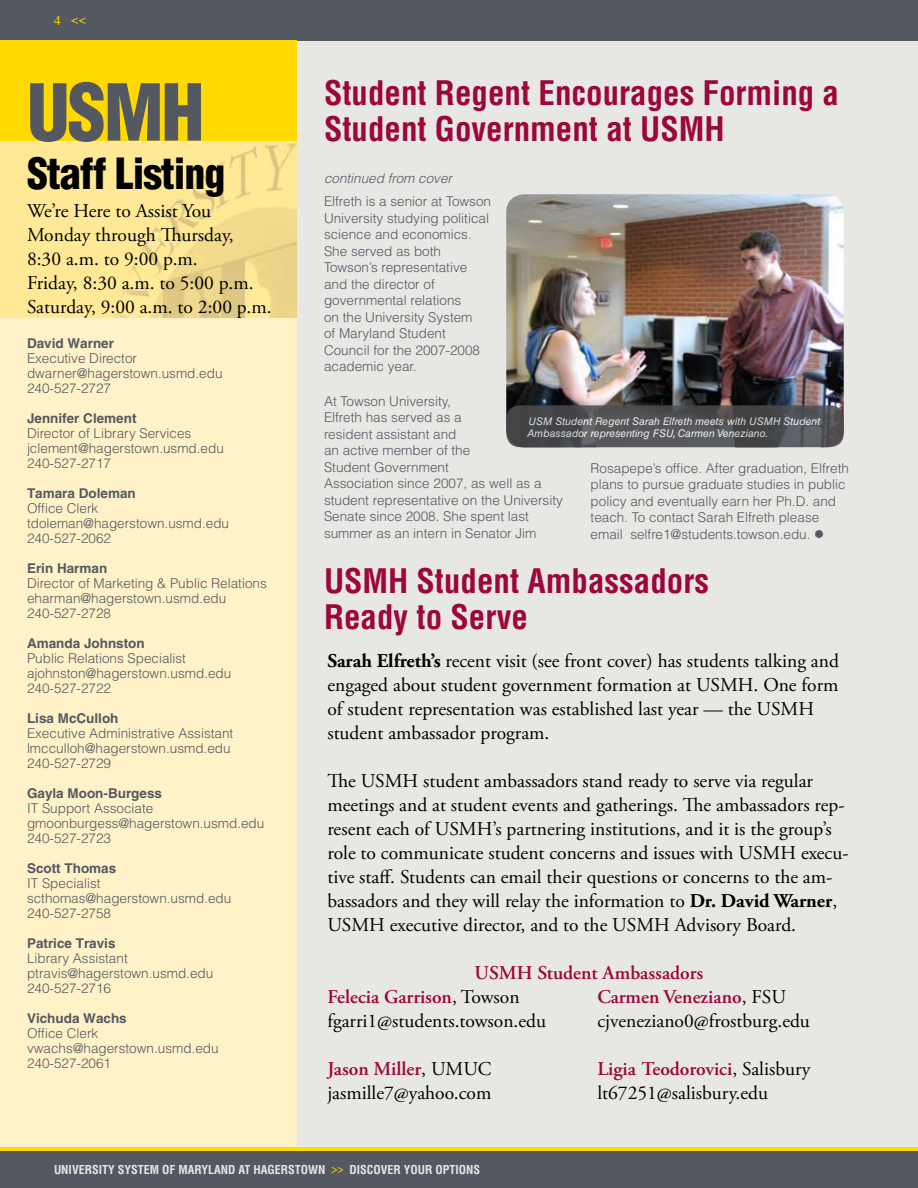
<style>
.page{position:relative;width:918px;height:1188px;background:#fff}
.page>*{position:absolute;margin:0;border:0;box-sizing:border-box;transform-origin:0 0}
.t1{font:900 condensed 76.5px "Helvetica";color:#545861}
.t2{font:900 condensed 42px "Helvetica";letter-spacing:-.025em;color:#000}
.t3{font:700 condensed 33px/36px "Helvetica LT Std";color:#9d063b}
.t4{font:19.5px/24px "Adobe Garamond Pro";color:#000}
.t5{font:600 19.5px/24px "Adobe Garamond Pro";color:#9d063b}
.t6{font:300 13.5px/16.5px "Helvetica";color:#545861}
.t7{font:700 13.5px "Helvetica";color:#545861}
.t8{font:italic 300 13.5px "Helvetica";color:#545861}
.t9{font:13.5px "Times";color:#ffd900}
.t10{font:700 condensed 12px "Helvetica LT Std";color:#e7e7e4}
.t11{font:italic 10.5px/12px "Helvetica LT Std";color:#fff}
.s1{font-weight:700}
.s2{font-weight:400;color:#000}
.s3{font-family:"Helvetica";font-weight:400;color:#ffd900}
</style>
<div class="page">
<div style="left:297px;top:40px;width:621px;height:1108px;background:#e7e7e4"></div>
<div style="left:0;top:0;width:918px;height:40px;background:#545861"></div>
<div style="left:0;top:317px;width:297px;height:831px;background:#fff2c8"></div>
<div style="left:0;top:40px;width:297px;height:102px;background:#ffd900"></div>
<img style="left:0;top:142px;width:297px;height:175px">
<div style="left:0;top:1151px;width:918px;height:37px;background:#545861"></div>
<hr style="left:0;top:1148px;width:918px;height:3px;background:#ffd900">
<img style="left:506px;top:194px;width:338px;height:253px">
<svg style="left:506px;top:405px;width:338px;height:42px;background:#4e4f52"></svg>
<p class="t9" style="left:54px;top:7px;width:34px">4 &lt;&lt;</p>
<h3 class="t3" style="left:324px;top:74px;width:517px">Student Regent Encourages Forming a<br>Student Government at USMH</h3>
<h1 class="t1" style="left:27px;top:65px;width:179px">USMH</h1>
<h2 class="t2" style="left:27px;top:147px;width:200px">Staff Listing</h2>
<h3 class="t4" style="left:27px;top:199px;width:246px">We’re Here to Assist You<br>Monday through Thursday,<br>8:30 a.m. to 9:00 p.m.<br>Friday, 8:30 a.m. to 5:00 p.m.<br>Saturday, 9:00 a.m. to 2:00 p.m.</h3>
<p class="t6" style="left:324px;top:193px;width:169px">Elfreth is a senior at Towson<br>University studying political science and economics.<br>She served as both<br>Towson’s representative and the director of governmental relations<br>on the University System<br>of Maryland Student<br>Council for the 2007-2008 academic year.</p>
<p class="t6" style="left:324px;top:392px;width:240px">At Towson University,<br>Elfreth has served as a<br>resident assistant and<br>an active member of the<br>Student Government<br>Association since 2007, as well as a student representative on the University<br>Senate since 2008. She spent last summer as an intern in Senator Jim</p>
<p class="t8" style="left:324px;top:169px;width:130px">continued from cover</p>
<p class="t7" style="left:27px;top:335px;width:89px">David Warner</p>
<p class="t6" style="left:27px;top:350px;width:197px;line-height:15px">Executive Director dwarner@hagerstown.usmd.edu<br>240-527-2727</p>
<p class="t7" style="left:27px;top:410px;width:111px">Jennifer Clement</p>
<p class="t6" style="left:27px;top:425px;width:198px;line-height:15px">Director of Library Services jclement@hagerstown.usmd.edu<br>240-527-2717</p>
<p class="t7" style="left:27px;top:485px;width:110px">Tamara Doleman</p>
<p class="t6" style="left:27px;top:500px;width:204px;line-height:15px">Office Clerk tdoleman@hagerstown.usmd.edu<br>240-527-2062</p>
<p class="t7" style="left:27px;top:560px;width:82px">Erin Harman</p>
<p class="t6" style="left:27px;top:575px;width:241px;line-height:15px">Director of Marketing &amp; Public Relations eharman@hagerstown.usmd.edu<br>240-527-2728</p>
<p class="t7" style="left:27px;top:635px;width:119px">Amanda Johnston</p>
<p class="t6" style="left:27px;top:650px;width:206px;line-height:15px">Public Relations Specialist ajohnston@hagerstown.usmd.edu<br>240-527-2722</p>
<p class="t7" style="left:27px;top:710px;width:93px">Lisa McCulloh</p>
<p class="t6" style="left:27px;top:725px;width:208px;line-height:15px">Executive Administrative Assistant lmcculloh@hagerstown.usmd.edu<br>240-527-2729</p>
<p class="t7" style="left:27px;top:785px;width:137px">Gayla Moon-Burgess</p>
<p class="t6" style="left:27px;top:800px;width:239px;line-height:15px">IT Support Associate gmoonburgess@hagerstown.usmd.edu<br>240-527-2723</p>
<p class="t7" style="left:27px;top:860px;width:91px">Scott Thomas</p>
<p class="t6" style="left:27px;top:875px;width:206px;line-height:15px">IT Specialist scthomas@hagerstown.usmd.edu<br>240-527-2758</p>
<p class="t7" style="left:27px;top:935px;width:90px">Patrice Travis</p>
<p class="t6" style="left:27px;top:950px;width:188px;line-height:15px">Library Assistant ptravis@hagerstown.usmd.edu<br>240-527-2716</p>
<p class="t7" style="left:27px;top:1010px;width:101px">Vichuda Wachs</p>
<p class="t6" style="left:27px;top:1025px;width:193px;line-height:15px">Office Clerk vwachs@hagerstown.usmd.edu<br>240-527-2061</p>
<p class="t11" style="left:528px;top:415px;width:294px">USM Student Regent Sarah Elfreth meets with USMH Student<br>Ambassador representing FSU, Carmen Veneziano.</p>
<p class="t6" style="left:591px;top:460px;width:260px">Rosapepe’s office. After graduation, Elfreth plans to pursue graduate studies in public policy and eventually earn her Ph.D. and teach. To contact Sarah Elfreth please email selfre1@students.towson.edu. ●</p>
<h3 class="t3" style="left:324px;top:562px;width:387px;text-indent:93px">Student Ambassadors<br>Ready to Serve</h3>
<h3 class="t4" style="left:327px;top:650px;width:513px"><span class="s1">Sarah Elfreth’s</span> recent visit (see front cover) has students talking and engaged about student government formation at USMH. One form of student representation was established last year — the USMH student ambassador program.</h3>
<p class="t4" style="left:327px;top:770px;width:523px">The USMH student ambassadors stand ready to serve via regular meetings and at student events and gatherings. The ambassadors rep&shy;resent each of USMH’s partnering institutions, and it is the group’s role to communicate student concerns and issues with USMH execu&shy;tive staff. Students can email their questions or concerns to the am&shy;bassadors and they will relay the information to <span class="s1">Dr. David Warner</span>, USMH executive director, and to the USMH Advisory Board.</p>
<h3 class="t5" style="left:327px;top:961px;width:377px;text-indent:147px">USMH Student Ambassadors<br>Felecia Garrison<span class="s2">, Towson</span></h3>
<h3 class="t3" style="left:324px;top:562px;width:21px">USMH</h3>
<h3 class="t5" style="left:597px;top:985px;width:190px">Carmen Veneziano<span class="s2">, FSU</span></h3>
<h3 class="t4" style="left:327px;top:1010px;width:220px">fgarri1@students.towson.edu</h3>
<h3 class="t4" style="left:597px;top:1010px;width:214px">cjveneziano0@frostburg.edu</h3>
<h3 class="t5" style="left:327px;top:1058px;width:166px">Jason Miller<span class="s2">, UMUC</span></h3>
<h3 class="t5" style="left:597px;top:1058px;width:215px">Ligia Teodorovici<span class="s2">, Salisbury</span></h3>
<h3 class="t4" style="left:327px;top:1082px;width:166px">jasmille7@yahoo.com</h3>
<h3 class="t4" style="left:597px;top:1082px;width:172px">lt67251@salisbury.edu</h3>
<p class="t10" style="left:54px;top:1162px;width:428px">university system of maryland at hagerstown <span class="s3">&gt;&gt;</span> discover your options</p>
</div>
